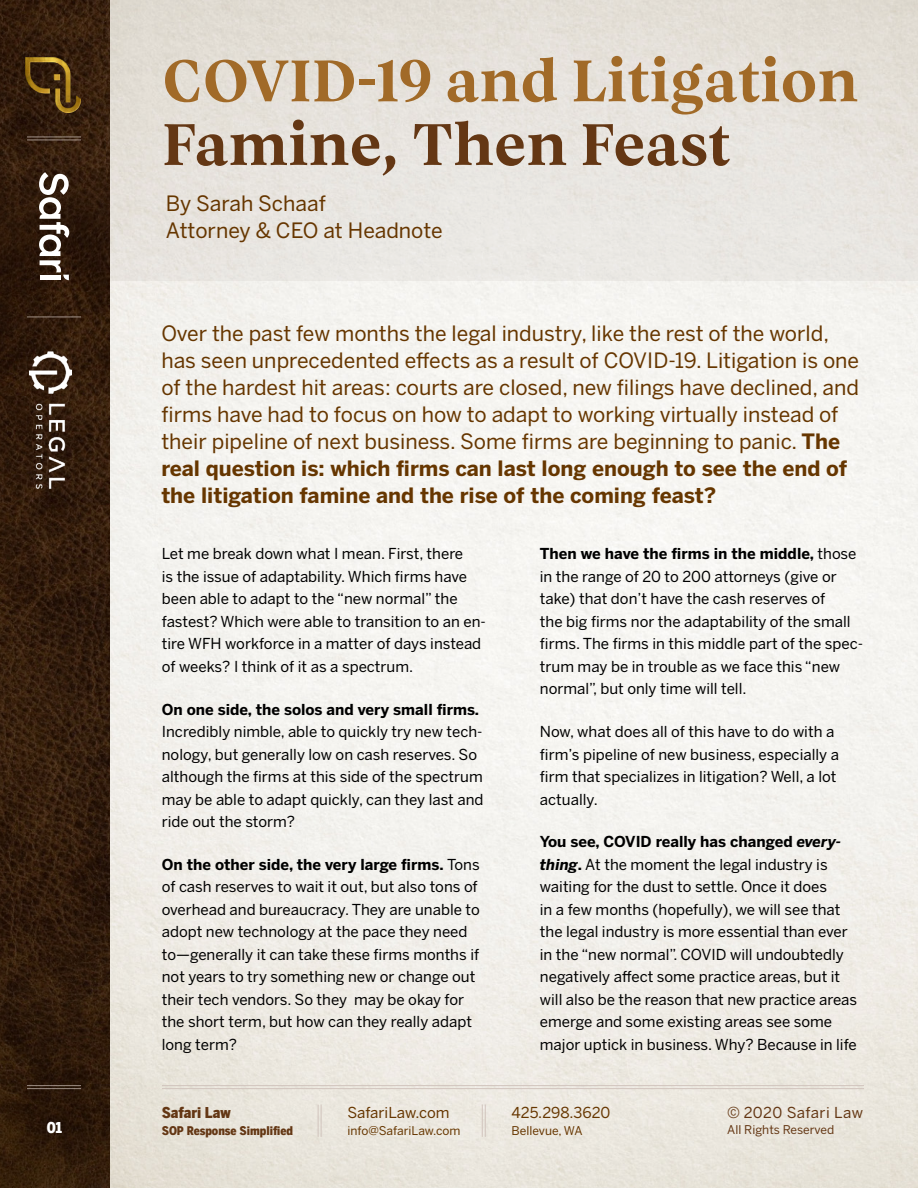
<style>
.page{position:relative;width:918px;height:1188px;background:#fff}
.page>*{position:absolute;margin:0;border:0;box-sizing:border-box;transform-origin:0 0}
.t1{font:700 60px "Vesterbro";color:#a16a28}
.t2{font:700 60px "Vesterbro";color:#643714}
.t3{font:21px/27px "Benton Sans";color:#663600}
.t4{font:15px/22.5px "Benton Sans";color:#000}
.t5{font:700 15px "Benton Sans";color:#000}
.t6{font:15px "Benton Sans";color:#663600}
.t7{font:15px "Benton Sans";letter-spacing:.02em;color:#643714}
.t8{font:900 15px "Benton Sans Condensed";color:#643714}
.t9{font:900 15px "Benton Sans Condensed";color:#fff}
.t10{font:12px "Benton Sans";color:#663600}
.t11{font:900 12px "Benton Sans Condensed";color:#643714}
.t12{font:12px "Benton Sans";color:#643714}
.s1{font-weight:700}
.s2{font-weight:700;font-style:italic}
</style>
<div class="page">
<img style="left:109px;top:280px;width:809px;height:908px">
<img style="left:0;top:0;width:109px;height:1188px">
<hr style="left:162px;top:1085px;width:702px;height:1px;background:#d1c4bd">
<hr style="left:162px;top:1088px;width:702px;height:1px;background:#d1c4bd">
<hr style="left:27px;top:1085px;width:54px;height:1px;background:#d1c4bd">
<hr style="left:27px;top:1088px;width:54px;height:1px;background:#d1c4bd">
<hr style="left:27px;top:137px;width:54px;height:1px;background:#d1c4bd">
<hr style="left:27px;top:140px;width:54px;height:1px;background:#d1c4bd">
<svg style="left:39px;top:172px;width:30px;height:108px"></svg>
<hr style="left:321px;top:1104px;width:1px;height:33px;background:#d1c4bd">
<hr style="left:318px;top:1104px;width:1px;height:33px;background:#d1c4bd">
<hr style="left:485px;top:1104px;width:1px;height:33px;background:#d1c4bd">
<hr style="left:482px;top:1104px;width:1px;height:33px;background:#d1c4bd">
<img style="left:26px;top:58px;width:54px;height:54px">
<hr style="left:27px;top:317px;width:54px;height:1px;background:#d1c4bd">
<img style="left:24px;top:347px;width:53px;height:147px">
<div style="left:108px;top:0;width:810px;height:280px;background:#e7e3dd"></div>
<p class="t9" style="left:47px;top:1117px;width:17px">01</p>
<h1 class="t1" style="left:162px;top:37px;width:698px">COVID-19 and Litigation</h1>
<h1 class="t2" style="left:162px;top:101px;width:570px">Famine, Then Feast</h1>
<h2 class="t3" style="left:166px;top:190px;width:279px">By Sarah Schaaf<br>Attorney &amp; CEO at Headnote</h2>
<p class="t3" style="left:161px;top:319px;width:699px">Over the past few months the legal industry, like the rest of the world, has seen unprecedented effects as a result of COVID-19. Litigation is one of the hardest hit areas: courts are closed, new filings have declined, and firms have had to focus on how to adapt to working virtually instead of their pipeline of next business. Some firms are beginning to panic. <span class="s1">The real question is: which firms can last long enough to see the end of the litigation famine and the rise of the coming feast?</span></p>
<p class="t4" style="left:162px;top:543px;width:326px">Let me break down what I mean. First, there<br>is the issue of adaptability. Which firms have been able to adapt to the “new normal” the fastest? Which were able to transition to an en&shy;tire WFH workforce in a matter of days instead of weeks? I think of it as a spectrum.</p>
<p class="t5" style="left:162px;top:700px;width:319px">On one side, the solos and very small firms.</p>
<p class="t4" style="left:162px;top:720px;width:323px">Incredibly nimble, able to quickly try new tech&shy;nology, but generally low on cash reserves. So although the firms at this side of the spectrum may be able to adapt quickly, can they last and ride out the storm?</p>
<p class="t4" style="left:162px;top:853px;width:320px"><span class="s1">On the other side, the very large firms.</span> Tons of cash reserves to wait it out, but also tons of overhead and bureaucracy. They are unable to adopt new technology at the pace they need to—generally it can take these firms months if not years to try something new or change out their tech vendors. So they may be okay for the short term, but how can they really adapt long term?</p>
<p class="t4" style="left:540px;top:543px;width:325px"><span class="s1">Then we have the firms in the middle,</span> those in the range of 20 to 200 attorneys (give or take) that don’t have the cash reserves of<br>the big firms nor the adaptability of the small firms. The firms in this middle part of the spec&shy;trum may be in trouble as we face this “new normal”, but only time will tell.</p>
<p class="t4" style="left:540px;top:720px;width:301px">Now, what does all of this have to do with a firm’s pipeline of new business, especially a firm that specializes in litigation? Well, a lot actually.</p>
<p class="t4" style="left:540px;top:831px;width:319px"><span class="s1">You see, COVID really has changed</span> <span class="s2">every&shy;thing</span><span class="s1">.</span> At the moment the legal industry is waiting for the dust to settle. Once it does<br>in a few months (hopefully), we will see that the legal industry is more essential than ever in the “new normal”. COVID will undoubtedly negatively affect some practice areas, but it will also be the reason that new practice areas emerge and some existing areas see some major uptick in business. Why? Because in life</p>
<p class="t8" style="left:162px;top:1102px;width:70px">Safari Law</p>
<p class="t11" style="left:162px;top:1122px;width:133px">SOP Response Simplified</p>
<p class="t6" style="left:347px;top:1104px;width:104px">SafariLaw.com</p>
<p class="t10" style="left:347px;top:1123px;width:115px">info@SafariLaw.com</p>
<p class="t6" style="left:512px;top:1104px;width:100px">425.298.3620</p>
<p class="t10" style="left:512px;top:1123px;width:72px">Bellevue, WA</p>
<p class="t7" style="left:727px;top:1103px;width:137px">© 2020 Safari Law</p>
<p class="t12" style="left:727px;top:1123px;width:108px">All Rights Reserved</p>
</div>
